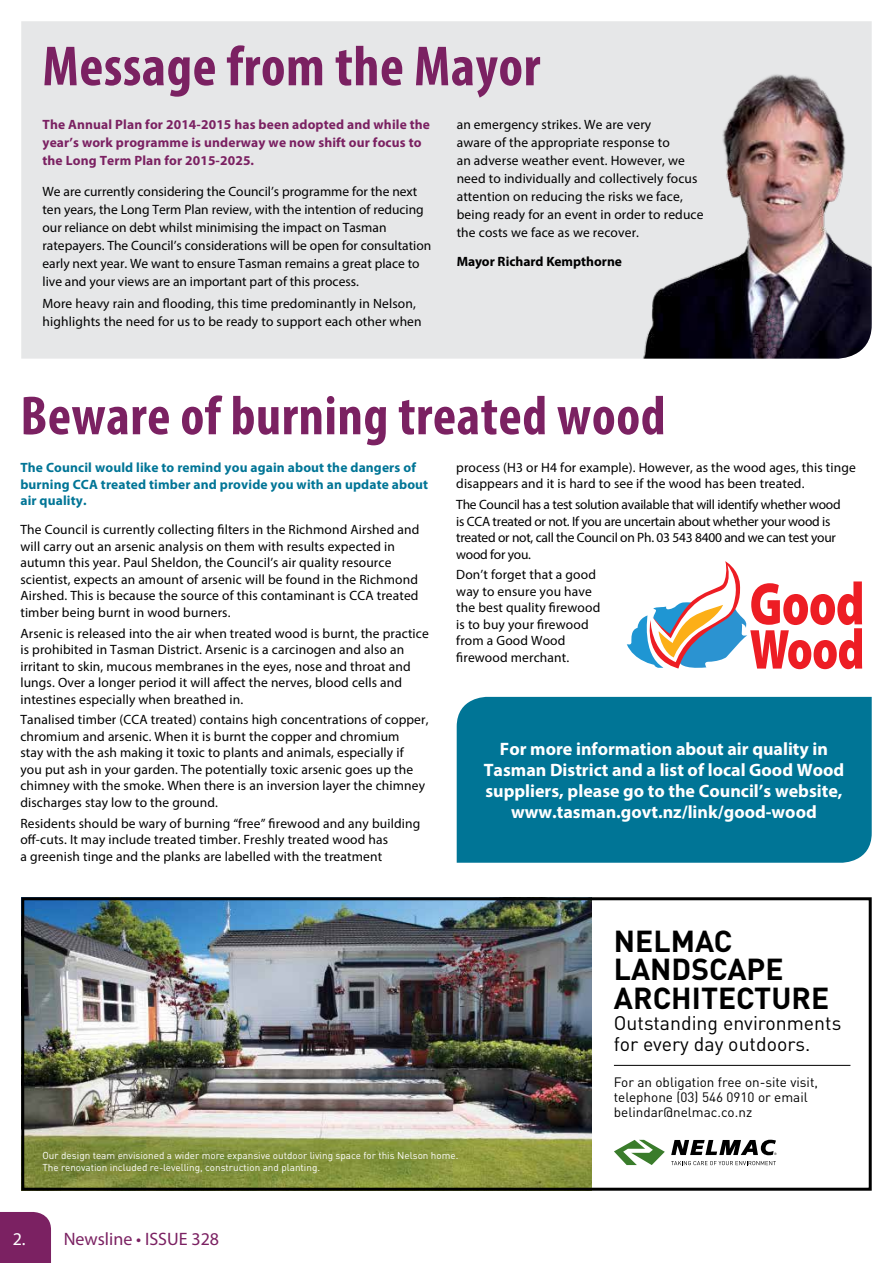
<style>
.page{position:relative;width:893px;height:1263px;background:#fff}
.page>*{position:absolute;margin:0;border:0;box-sizing:border-box;transform-origin:0 0}
.t1{font:700 condensed 57px "Myriad Pro";letter-spacing:.01em;color:#7b2162}
.t2{font:700 condensed 55.5px "Myriad Pro";letter-spacing:.01em;color:#7b2162}
.t3{font:700 30px/28.5px "DIN";color:#000}
.t4{font:19.5px/21px "DIN";color:#000}
.t5{font:700 18px/21px "Myriad Pro";color:#fff;text-align:center}
.t6{font:18px "Myriad Pro";color:#7b2162}
.t7{font:13.5px/16.5px "Myriad Pro";letter-spacing:.01em;color:#000}
.t8{font:13.5px/16.5px "Myriad Pro";letter-spacing:-.02em;color:#000}
.t9{font:700 13.5px/18px "Myriad Pro";letter-spacing:.01em;color:#7b2162}
.t10{font:700 13.5px/16.5px "Myriad Pro";letter-spacing:.01em;color:#007596}
.t11{font:13.5px/15px "DIN";color:#000}
.t12{font:700 13.5px "Myriad Pro";color:#000}
.t13{font:9.9px/11.9px "DIN";color:#fff}
.s1{color:#fff}
</style>
<div class="page">
<div style="left:0;top:1212px;width:51px;height:51px;background:#7b2162"></div>
<div style="left:21px;top:21px;width:590px;height:338px;background:#e6e7e8"></div>
<img style="left:611px;top:21px;width:261px;height:338px">
<img style="left:25px;top:901px;width:567px;height:286px">
<hr style="left:614px;top:1065px;width:236px;height:1px;background:#000">
<svg style="left:614px;top:1140px;width:51px;height:25px"></svg>
<svg style="left:671px;top:1161px;width:105px;height:4px"></svg>
<svg style="left:671px;top:1140px;width:106px;height:15px"></svg>
<div style="left:21px;top:897px;width:851px;height:294px;border:3px solid #000"></div>
<div style="left:457px;top:697px;width:415px;height:166px;background:#007596"></div>
<svg style="left:627px;top:561px;width:235px;height:108px"></svg>
<h1 class="t1" style="left:43px;top:31px;width:499px">Message from the Mayor</h1>
<p class="t9" style="left:43px;top:115px;width:389px">The Annual Plan for 2014-2015 has been adopted and while the year’s work programme is underway we now shift our focus to the Long Term Plan for 2015-2025.</p>
<p class="t7" style="left:43px;top:182px;width:390px;line-height:18px">We are currently considering the Council’s programme for the next ten years, the Long Term Plan review, with the intention of reducing our reliance on debt whilst minimising the impact on Tasman ratepayers. The Council’s considerations will be open for consultation early next year. We want to ensure Tasman remains a great place to live and your views are an important part of this process.</p>
<p class="t7" style="left:43px;top:294px;width:381px;line-height:18px">More heavy rain and flooding, this time predominantly in Nelson, highlights the need for us to be ready to support each other when</p>
<p class="t7" style="left:457px;top:115px;width:248px;line-height:18px">an emergency strikes. We are very<br>aware of the appropriate response to<br>an adverse weather event. However, we need to individually and collectively focus attention on reducing the risks we face, being ready for an event in order to reduce the costs we face as we recover.</p>
<p class="t12" style="left:457px;top:253px;width:167px">Mayor Richard Kempthorne</p>
<h2 class="t2" style="left:20px;top:381px;width:647px">Beware of burning treated wood</h2>
<p class="t10" style="left:20px;top:459px;width:409px">The Council would like to remind you again about the dangers of burning CCA treated timber and provide you with an update about air quality.</p>
<p class="t7" style="left:20px;top:521px;width:400px">The Council is currently collecting filters in the Richmond Airshed and will carry out an arsenic analysis on them with results expected in autumn this year. Paul Sheldon, the Council’s air quality resource scientist, expects an amount of arsenic will be found in the Richmond Airshed. This is because the source of this contaminant is CCA treated timber being burnt in wood burners.</p>
<p class="t7" style="left:20px;top:624px;width:410px">Arsenic is released into the air when treated wood is burnt, the practice is prohibited in Tasman District. Arsenic is a carcinogen and also an irritant to skin, mucous membranes in the eyes, nose and throat and lungs. Over a longer period it will affect the nerves, blood cells and intestines especially when breathed in.</p>
<p class="t7" style="left:20px;top:711px;width:410px">Tanalised timber (CCA treated) contains high concentrations of copper, chromium and arsenic. When it is burnt the copper and chromium<br>stay with the ash making it toxic to plants and animals, especially if<br>you put ash in your garden. The potentially toxic arsenic goes up the chimney with the smoke. When there is an inversion layer the chimney discharges stay low to the ground.</p>
<p class="t7" style="left:20px;top:814px;width:401px">Residents should be wary of burning “free” firewood and any building off-cuts. It may include treated timber. Freshly treated wood has<br>a greenish tinge and the planks are labelled with the treatment</p>
<p class="t7" style="left:456px;top:459px;width:401px">process (H3 or H4 for example). However, as the wood ages, this tinge disappears and it is hard to see if the wood has been treated.</p>
<p class="t8" style="left:456px;top:496px;width:386px">The Council has a test solution available that will identify whether wood is CCA treated or not. If you are uncertain about whether your wood is treated or not, call the Council on Ph. 03 543 8400 and we can test your wood for you.</p>
<p class="t7" style="left:456px;top:566px;width:146px">Don’t forget that a good way to ensure you have the best quality firewood is to buy your firewood from a Good Wood firewood merchant.</p>
<h3 class="t5" style="left:484px;top:738px;width:362px">For more information about air quality in Tasman District and a list of local Good Wood suppliers, please go to the Council’s website, www.tasman.govt.nz/link/good-wood</h3>
<p class="t13" style="left:43px;top:1150px;width:417px">Our design team envisioned a wider more expansive outdoor living space for this Nelson home.<br>The renovation included re-levelling, construction and planting.</p>
<h3 class="t6" style="left:13px;top:1227px;width:208px"><span class="s1">2.</span> Newsline • ISSUE 328</h3>
<h3 class="t3" style="left:614px;top:925px;width:217px">NELMAC<br>LANDSCAPE<br>ARCHITECTURE</h3>
<h3 class="t4" style="left:614px;top:1012px;width:229px">Outstanding environments for every day outdoors.</h3>
<p class="t11" style="left:614px;top:1074px;width:206px">For an obligation free on-site visit, telephone (03) 546 0910 or email belindar@nelmac.co.nz</p>
</div>
